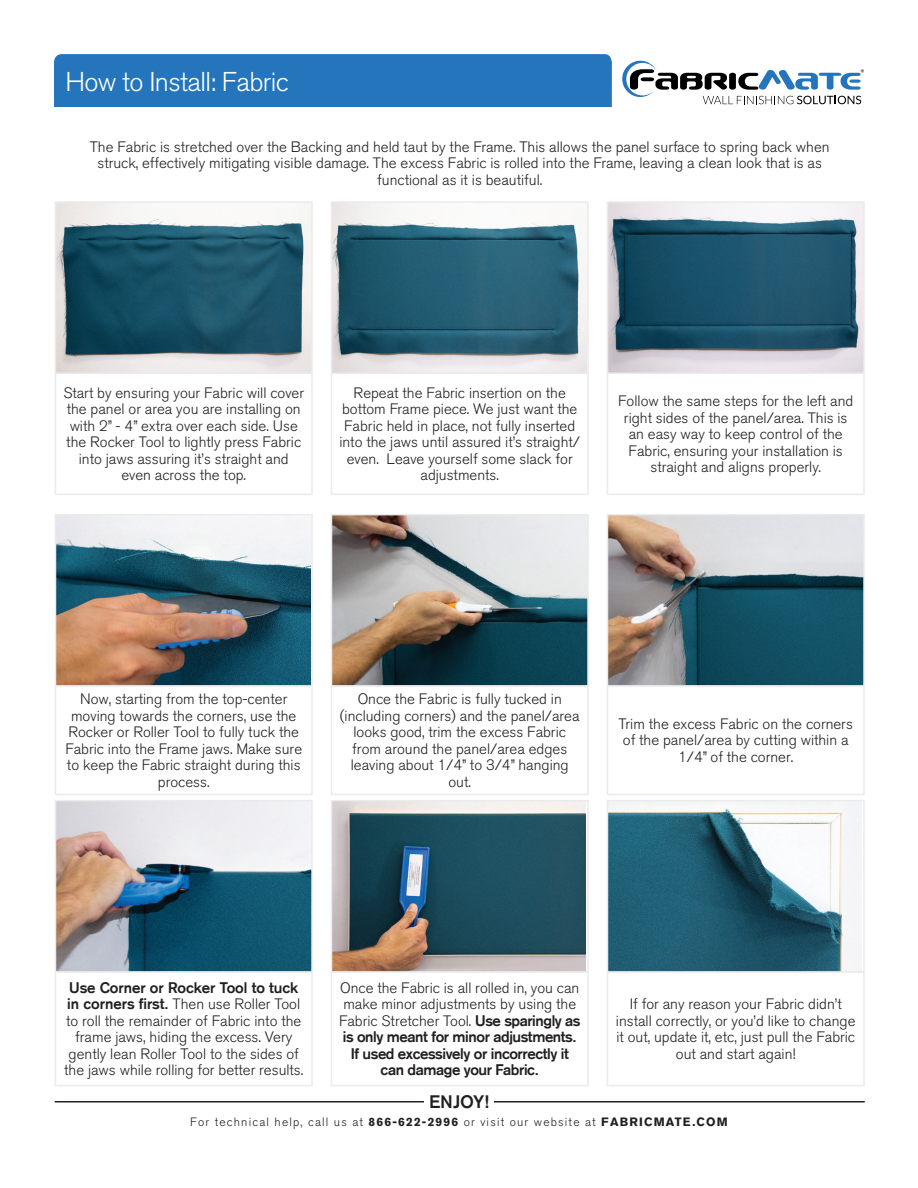
<style>
.page{position:relative;width:918px;height:1188px;background:#fff}
.page>*{position:absolute;margin:0;border:0;box-sizing:border-box;transform-origin:0 0}
.t1{font:300 27px "Akzidenz Grotesk BQ";letter-spacing:-.02em;color:#fff}
.t2{font:500 18px "Akzidenz Grotesk BQ";color:#231f20}
.t3{font:300 15px/16.5px "Akzidenz Grotesk BQ";color:#231f20;text-align:center}
.t4{font:700 15px/16.5px "Akzidenz Grotesk";letter-spacing:-.025em;color:#231f20;text-align:center}
.t5{font:300 12px "Akzidenz Grotesk BQ";letter-spacing:.1em;color:#231f20}
.s1{font-family:"Akzidenz Grotesk";font-weight:700}
.s2{font-family:"Akzidenz Grotesk BQ";font-weight:300}
.s3{font-weight:700}
</style>
<div class="page">
<div style="left:54px;top:54px;width:558px;height:53px;background:#2475bb"></div>
<svg style="left:622px;top:61px;width:242px;height:43px"></svg>
<div style="left:55px;top:372px;width:258px;height:123px;border:2px solid #ebebec"></div>
<div style="left:55px;top:685px;width:258px;height:110px;border:2px solid #ebebec"></div>
<div style="left:55px;top:971px;width:258px;height:115px;border:2px solid #ebebec"></div>
<div style="left:331px;top:372px;width:258px;height:123px;border:2px solid #ebebec"></div>
<div style="left:331px;top:685px;width:258px;height:110px;border:2px solid #ebebec"></div>
<div style="left:331px;top:971px;width:258px;height:115px;border:2px solid #ebebec"></div>
<div style="left:607px;top:372px;width:258px;height:123px;border:2px solid #ebebec"></div>
<div style="left:607px;top:685px;width:258px;height:110px;border:2px solid #ebebec"></div>
<div style="left:607px;top:971px;width:258px;height:115px;border:2px solid #ebebec"></div>
<img style="left:58px;top:204px;width:252px;height:167px">
<div style="left:55px;top:201px;width:258px;height:173px;border:2px solid #ebebec"></div>
<img style="left:58px;top:517px;width:252px;height:167px">
<div style="left:55px;top:514px;width:258px;height:173px;border:2px solid #ebebec"></div>
<img style="left:58px;top:803px;width:252px;height:167px">
<div style="left:55px;top:800px;width:258px;height:173px;border:2px solid #ebebec"></div>
<img style="left:334px;top:204px;width:252px;height:167px">
<div style="left:331px;top:201px;width:258px;height:173px;border:2px solid #ebebec"></div>
<img style="left:334px;top:517px;width:252px;height:167px">
<div style="left:331px;top:514px;width:258px;height:173px;border:2px solid #ebebec"></div>
<img style="left:334px;top:803px;width:252px;height:167px">
<div style="left:331px;top:800px;width:258px;height:173px;border:2px solid #ebebec"></div>
<img style="left:610px;top:204px;width:252px;height:167px">
<div style="left:607px;top:201px;width:258px;height:173px;border:2px solid #ebebec"></div>
<img style="left:610px;top:517px;width:252px;height:167px">
<div style="left:607px;top:514px;width:258px;height:173px;border:2px solid #ebebec"></div>
<img style="left:610px;top:803px;width:252px;height:167px">
<div style="left:607px;top:800px;width:258px;height:173px;border:2px solid #ebebec"></div>
<hr style="left:55px;top:1101px;width:810px;height:1px;background:#231f20">
<div style="left:424px;top:1095px;width:70px;height:15px;background:#fff"></div>
<p class="t1" style="left:65px;top:67px;width:225px">How to Install: Fabric</p>
<p class="t3" style="left:90px;top:139px;width:741px">The Fabric is stretched over the Backing and held taut by the Frame. This allows the panel surface to spring back when struck, effectively mitigating visible damage. The excess Fabric is rolled into the Frame, leaving a clean look that is as functional as it is beautiful.</p>
<p class="t3" style="left:63px;top:385px;width:242px">Start by ensuring your Fabric will cover the panel or area you are installing on with 2” - 4” extra over each side. Use the Rocker Tool to lightly press Fabric into jaws assuring it’s straight and even across the top.</p>
<p class="t3" style="left:339px;top:385px;width:242px">Repeat the Fabric insertion on the bottom Frame piece. We just want the Fabric held in place, not fully inserted into the jaws until assured it’s straight/ even. Leave yourself some slack for adjustments.</p>
<p class="t3" style="left:618px;top:393px;width:237px">Follow the same steps for the left and right sides of the panel/area. This is an easy way to keep control of the Fabric, ensuring your installation is straight and aligns properly.</p>
<p class="t3" style="left:65px;top:691px;width:238px">Now, starting from the top-center moving towards the corners, use the<br>Rocker or Roller Tool to fully tuck the<br>Fabric into the Frame jaws. Make sure to keep the Fabric straight during this process.</p>
<p class="t3" style="left:340px;top:691px;width:241px">Once the Fabric is fully tucked in (including corners) and the panel/area looks good, trim the excess Fabric from around the panel/area edges leaving about 1/4” to 3/4” hanging out.</p>
<p class="t3" style="left:619px;top:716px;width:236px">Trim the excess Fabric on the corners of the panel/area by cutting within a<br>1/4” of the corner.</p>
<p class="t3" style="left:64px;top:980px;width:241px"><span class="s1">Use Corner or Rocker Tool to tuck in corners first.</span> Then use Roller Tool to roll the remainder of Fabric into the frame jaws, hiding the excess. Very gently lean Roller Tool to the sides of the jaws while rolling for better results.</p>
<p class="t4" style="left:339px;top:979px;width:243px"><span class="s2">Once the Fabric is all rolled in, you can make minor adjustments by using the Fabric Stretcher Tool.</span> Use sparingly as is only meant for minor adjustments.<br>If used excessively or incorrectly it can damage your Fabric.</p>
<p class="t2" style="left:429px;top:1091px;width:61px">ENJOY!</p>
<p class="t3" style="left:616px;top:996px;width:241px">If for any reason your Fabric didn’t install correctly, or you’d like to change it out, update it, etc, just pull the Fabric out and start again!</p>
<p class="t5" style="left:190px;top:1116px;width:539px">For technical help, call us at <span class="s3">866-622-2996</span> or visit our website at <span class="s3">FABRICMATE.COM</span></p>
</div>
